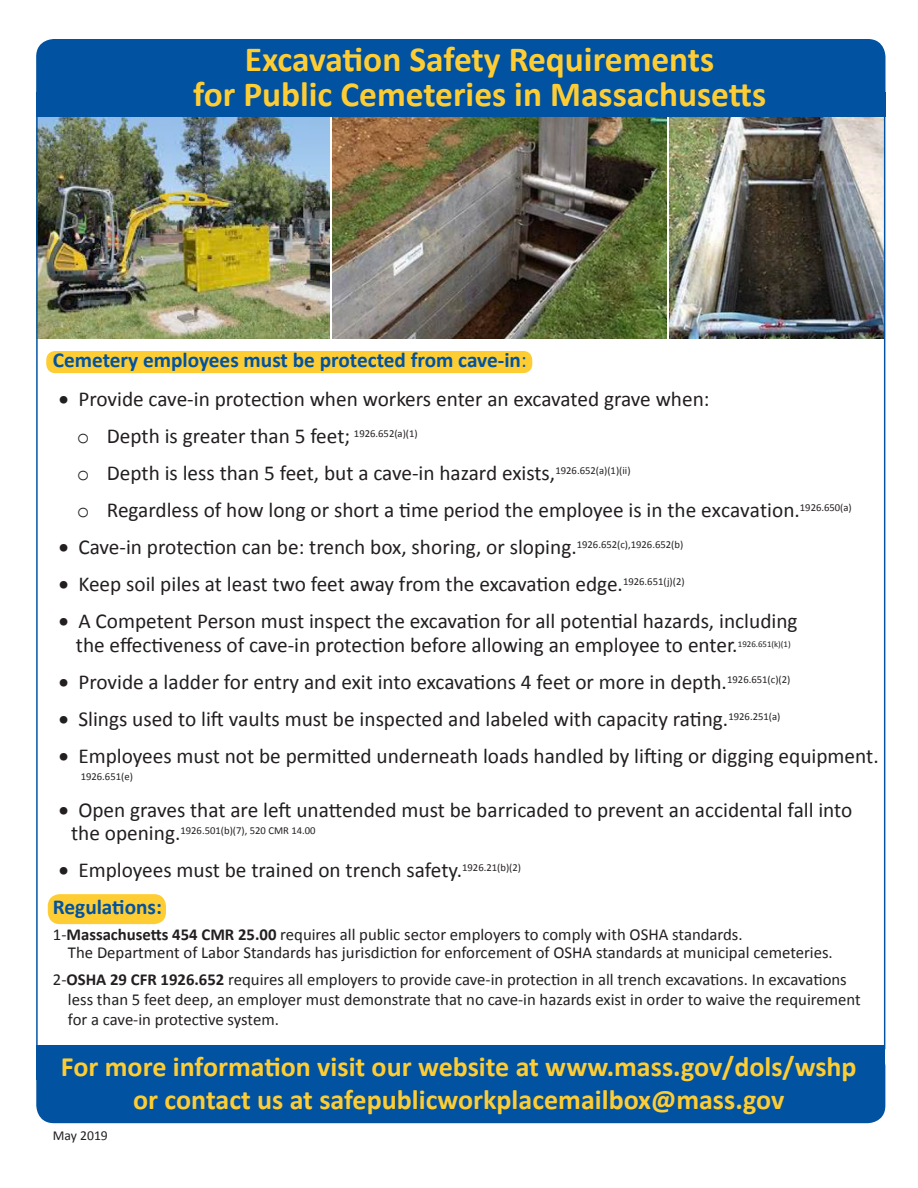
<style>
.page{position:relative;width:918px;height:1188px;background:#fff}
.page>*{position:absolute;margin:0;border:0;box-sizing:border-box;transform-origin:0 0}
.No_Spacing{font:700 35.4px "Calibri";color:#fecd33}
.t1{font:700 28.05px "Calibri";color:#fecd33}
.List_Paragraph{font:21.3px/23.4px "Calibri";color:#231f20}
.t2{font:700 21.3px "Calibri";color:#0152a1}
.t3{font:16.65px/20.1px "Calibri";color:#231f20}
.t4{font:13.65px "Calibri";color:#231f20}
.List_Paragraph-2{font:10.65px "Calibri";color:#231f20}
.List_Paragraph-3{font:8.85px "Calibri";color:#231f20}
.s1{font-weight:400}
.s2{font-family:"Courier New"}
.s3{font-size:21.3px}
.s4{font-weight:700}
</style>
<div class="page">
<img style="left:333px;top:116px;width:333px;height:223px">
<img style="left:669px;top:116px;width:214px;height:223px">
<img style="left:38px;top:116px;width:291px;height:223px">
<div style="left:36px;top:1049px;width:849px;height:74px;background:#0152a1;border-radius:18px"></div>
<div style="left:36px;top:39px;width:849px;height:77px;background:#0152a1;border-radius:18px"></div>
<div style="left:36px;top:92px;width:849px;height:24px;background:#0152a1"></div>
<div style="left:36px;top:1045px;width:849px;height:35px;background:#0152a1"></div>
<div style="left:48px;top:894px;width:118px;height:30px;background:#fecd33;border-radius:12px"></div>
<div style="left:46px;top:351px;width:486px;height:22px;background:#fecd33;border-radius:9px"></div>
<p class="No_Spacing" style="left:245px;top:37px;width:471px">Excavation Safety Requirements</p>
<p class="No_Spacing" style="left:193px;top:72px;width:575px">for Public Cemeteries in Massachusetts</p>
<p class="t2" style="left:53px;top:347px;width:475px">Cemetery employees must be protected from cave-in<span class="s1">:</span></p>
<p class="List_Paragraph" style="left:59px;top:386px;width:652px">• Provide cave-in protection when workers enter an excavated grave when:</p>
<p class="List_Paragraph" style="left:77px;top:423px;width:342px"><span class="s2">o</span> Depth is greater than 5 feet; <sup>1926.652(a)(1)</sup></p>
<p class="List_Paragraph" style="left:77px;top:460px;width:555px"><span class="s2">o</span> Depth is less than 5 feet, but a cave-in hazard exists,<sup>1926.652(a)(1)(ii)</sup></p>
<p class="List_Paragraph" style="left:77px;top:497px;width:621px"><span class="s2">o</span> Regardless of how long or short a time period the employee is in the</p>
<p class="List_Paragraph-2" style="left:795px;top:501px;width:59px"><span class="s3">.</span>1926.650(a)</p>
<p class="List_Paragraph" style="left:59px;top:534px;width:626px">• Cave-in protection can be: trench box, shoring, or sloping.<sup>1926.652(c),1926.652(b)</sup></p>
<p class="List_Paragraph" style="left:59px;top:572px;width:627px">• Keep soil piles at least two feet away from the excavation edge.<sup>1926.651(j)(2)</sup></p>
<p class="List_Paragraph" style="left:76px;top:609px;width:723px;text-indent:-17px">• A Competent Person must inspect the excavation for all potential hazards, including the effectiveness of cave-in protection before allowing an employee to enter.</p>
<p class="List_Paragraph-3" style="left:738px;top:638px;width:54px">1926.651(k)(1)</p>
<p class="List_Paragraph" style="left:59px;top:669px;width:733px">• Provide a ladder for entry and exit into excavations 4 feet or more in depth.<sup>1926.651(c)(2)</sup></p>
<p class="List_Paragraph" style="left:59px;top:706px;width:723px">• Slings used to lift vaults must be inspected and labeled with capacity rating.<sup>1926.251(a)</sup></p>
<p class="List_Paragraph" style="left:59px;top:743px;width:821px">• Employees must not be permitted underneath loads handled by lifting or digging equipment.</p>
<p class="List_Paragraph-2" style="left:81px;top:770px;width:54px">1926.651(e)</p>
<p class="List_Paragraph" style="left:59px;top:797px;width:795px">• Open graves that are left unattended must be barricaded to prevent an accidental fall into</p>
<p class="List_Paragraph-2" style="left:71px;top:824px;width:246px"><span class="s3">the opening.</span>1926.501(b)(7), 520 CMR 14.00</p>
<p class="List_Paragraph" style="left:59px;top:857px;width:464px">• Employees must be trained on trench safety.<sup>1926.21(b)(2)</sup></p>
<p class="t2" style="left:53px;top:894px;width:111px">Regulations:</p>
<p class="t3" style="left:68px;top:924px;width:766px;line-height:18.5px;text-indent:-15px">1-<span class="s4">Massachusetts 454 CMR 25.00</span> requires all public sector employers to comply with OSHA standards.<br>The Department of Labor Standards has jurisdiction for enforcement of OSHA standards at municipal cemeteries.</p>
<p class="t3" style="left:68px;top:969px;width:794px;text-indent:-15px">2-<span class="s4">OSHA 29 CFR 1926.652</span> requires all employers to provide cave-in protection in all trench excavations. In excavations less than 5 feet deep, an employer must demonstrate that no cave-in hazards exist in order to waive the requirement for a cave-in protective system.</p>
<p class="t1" style="left:61px;top:1049px;width:797px">For more information visit our website at www.mass.gov/dols/wshp</p>
<p class="t1" style="left:133px;top:1082px;width:653px">or contact us at safepublicworkplacemailbox@mass.gov</p>
<p class="t4" style="left:53px;top:1127px;width:57px">May 2019</p>
</div>
